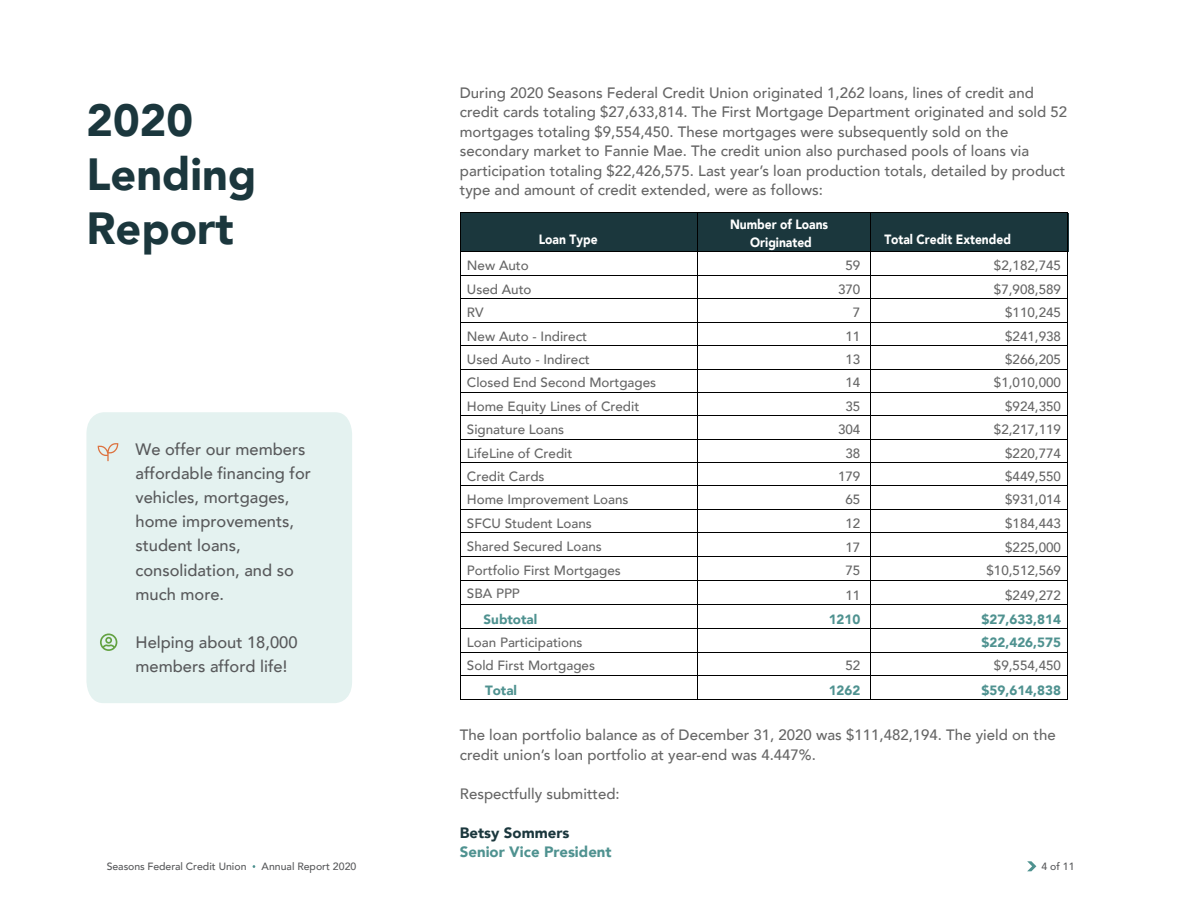
<style>
.page{position:relative;width:1188px;height:918px;background:#fff}
.page>*{position:absolute;margin:0;border:0;box-sizing:border-box;transform-origin:0 0}
.t1{font:900 45px/54px "Avenir";color:#1b373d}
.t2{font:500 16.5px/24px "Avenir";color:#58595b}
.t3{font:500 15px/19.5px "Avenir";color:#666}
.t4{font:900 15px "Avenir";color:#4f9290}
.t5{font:900 15px "Avenir";color:#1b373d}
.t6{font:500 13.5px "Avenir";color:#666}
.t7{font:900 13.5px/18.5px "Avenir";letter-spacing:-.005em;color:#fff;text-align:center;scale:.9 1}
.t8{font:900 13.35px "Avenir";color:#4f9290}
.t9{font:500 10.5px "Avenir";color:#58595b}
</style>
<div class="page">
<div style="left:86px;top:412px;width:266px;height:291px;background:#e4f2f0"></div>
<svg style="left:100px;top:634px;width:17px;height:17px"></svg>
<svg style="left:98px;top:443px;width:20px;height:18px"></svg>
<svg style="left:1027px;top:861px;width:9px;height:10px"></svg>
<div style="left:460px;top:213px;width:609px;height:39px;background:#1b373d"></div>
<hr style="left:460px;top:213px;width:237px;height:1px;background:#000">
<hr style="left:698px;top:213px;width:172px;height:1px;background:#000">
<hr style="left:871px;top:213px;width:196px;height:1px;background:#000">
<hr style="left:460px;top:213px;width:1px;height:39px;background:#000">
<hr style="left:697px;top:213px;width:1px;height:39px;background:#000">
<hr style="left:870px;top:213px;width:1px;height:39px;background:#000">
<hr style="left:1067px;top:213px;width:1px;height:39px;background:#000">
<hr style="left:460px;top:252px;width:237px;height:1px;background:#000">
<hr style="left:698px;top:252px;width:172px;height:1px;background:#000">
<hr style="left:871px;top:252px;width:196px;height:1px;background:#000">
<hr style="left:460px;top:275px;width:237px;height:1px;background:#000">
<hr style="left:698px;top:275px;width:172px;height:1px;background:#000">
<hr style="left:871px;top:275px;width:196px;height:1px;background:#000">
<hr style="left:460px;top:299px;width:237px;height:1px;background:#000">
<hr style="left:698px;top:299px;width:172px;height:1px;background:#000">
<hr style="left:871px;top:299px;width:196px;height:1px;background:#000">
<hr style="left:460px;top:322px;width:237px;height:1px;background:#000">
<hr style="left:698px;top:322px;width:172px;height:1px;background:#000">
<hr style="left:871px;top:322px;width:196px;height:1px;background:#000">
<hr style="left:460px;top:345px;width:237px;height:1px;background:#000">
<hr style="left:698px;top:345px;width:172px;height:1px;background:#000">
<hr style="left:871px;top:345px;width:196px;height:1px;background:#000">
<hr style="left:460px;top:369px;width:237px;height:1px;background:#000">
<hr style="left:698px;top:369px;width:172px;height:1px;background:#000">
<hr style="left:871px;top:369px;width:196px;height:1px;background:#000">
<hr style="left:460px;top:392px;width:237px;height:1px;background:#000">
<hr style="left:698px;top:392px;width:172px;height:1px;background:#000">
<hr style="left:871px;top:392px;width:196px;height:1px;background:#000">
<hr style="left:460px;top:415px;width:237px;height:1px;background:#000">
<hr style="left:698px;top:415px;width:172px;height:1px;background:#000">
<hr style="left:871px;top:415px;width:196px;height:1px;background:#000">
<hr style="left:460px;top:439px;width:237px;height:1px;background:#000">
<hr style="left:698px;top:439px;width:172px;height:1px;background:#000">
<hr style="left:871px;top:439px;width:196px;height:1px;background:#000">
<hr style="left:460px;top:462px;width:237px;height:1px;background:#000">
<hr style="left:698px;top:462px;width:172px;height:1px;background:#000">
<hr style="left:871px;top:462px;width:196px;height:1px;background:#000">
<hr style="left:460px;top:486px;width:237px;height:1px;background:#000">
<hr style="left:698px;top:486px;width:172px;height:1px;background:#000">
<hr style="left:871px;top:486px;width:196px;height:1px;background:#000">
<hr style="left:460px;top:509px;width:237px;height:1px;background:#000">
<hr style="left:698px;top:509px;width:172px;height:1px;background:#000">
<hr style="left:871px;top:509px;width:196px;height:1px;background:#000">
<hr style="left:460px;top:532px;width:237px;height:1px;background:#000">
<hr style="left:698px;top:532px;width:172px;height:1px;background:#000">
<hr style="left:871px;top:532px;width:196px;height:1px;background:#000">
<hr style="left:460px;top:556px;width:237px;height:1px;background:#000">
<hr style="left:698px;top:556px;width:172px;height:1px;background:#000">
<hr style="left:871px;top:556px;width:196px;height:1px;background:#000">
<hr style="left:460px;top:580px;width:237px;height:1px;background:#000">
<hr style="left:698px;top:580px;width:172px;height:1px;background:#000">
<hr style="left:871px;top:580px;width:196px;height:1px;background:#000">
<hr style="left:460px;top:604px;width:237px;height:1px;background:#000">
<hr style="left:698px;top:604px;width:172px;height:1px;background:#000">
<hr style="left:871px;top:604px;width:196px;height:1px;background:#000">
<hr style="left:460px;top:628px;width:237px;height:1px;background:#000">
<hr style="left:698px;top:628px;width:172px;height:1px;background:#000">
<hr style="left:871px;top:628px;width:196px;height:1px;background:#000">
<hr style="left:460px;top:652px;width:237px;height:1px;background:#000">
<hr style="left:698px;top:652px;width:172px;height:1px;background:#000">
<hr style="left:871px;top:652px;width:196px;height:1px;background:#000">
<hr style="left:460px;top:675px;width:237px;height:1px;background:#000">
<hr style="left:698px;top:675px;width:172px;height:1px;background:#000">
<hr style="left:871px;top:675px;width:196px;height:1px;background:#000">
<svg style="left:460px;top:253px;width:1px;height:446px"></svg>
<hr style="left:460px;top:699px;width:237px;height:1px;background:#000">
<svg style="left:697px;top:252px;width:1px;height:448px"></svg>
<hr style="left:698px;top:699px;width:172px;height:1px;background:#000">
<svg style="left:870px;top:252px;width:1px;height:448px"></svg>
<hr style="left:871px;top:699px;width:196px;height:1px;background:#000">
<svg style="left:1067px;top:252px;width:1px;height:448px"></svg>
<h1 class="t1" style="left:86px;top:92px;width:172px">2020<br>Lending<br>Report</h1>
<p class="t2" style="left:136px;top:437px;width:177px">We offer our members affordable financing for vehicles, mortgages, home improvements, student loans, consolidation, and so much more.</p>
<p class="t2" style="left:136px;top:629px;width:164px">Helping about 18,000 members afford life!</p>
<p class="t3" style="left:460px;top:82px;width:609px">During 2020 Seasons Federal Credit Union originated 1,262 loans, lines of credit and credit cards totaling $27,633,814. The First Mortgage Department originated and sold 52 mortgages totaling $9,554,450. These mortgages were subsequently sold on the secondary market to Fannie Mae. The credit union also purchased pools of loans via participation totaling $22,426,575. Last year’s loan production totals, detailed by product type and amount of credit extended, were as follows:</p>
<p class="t7" style="left:539px;top:230px;width:67px">Loan Type</p>
<p class="t7" style="left:730px;top:214px;width:111px">Number of Loans<br>Originated</p>
<p class="t7" style="left:884px;top:230px;width:142px">Total Credit Extended</p>
<p class="t6" style="left:467px;top:254px;width:63px">New Auto</p>
<p class="t6" style="left:846px;top:254px;width:16px">59</p>
<p class="t6" style="left:994px;top:254px;width:69px">$2,182,745</p>
<p class="t6" style="left:467px;top:277px;width:66px">Used Auto</p>
<p class="t6" style="left:838px;top:277px;width:24px">370</p>
<p class="t6" style="left:994px;top:277px;width:69px">$7,908,589</p>
<p class="t6" style="left:467px;top:301px;width:18px">RV</p>
<p class="t6" style="left:853px;top:301px;width:9px">7</p>
<p class="t6" style="left:1005px;top:301px;width:58px">$110,245</p>
<p class="t6" style="left:467px;top:324px;width:122px">New Auto - Indirect</p>
<p class="t6" style="left:846px;top:324px;width:16px">11</p>
<p class="t6" style="left:1005px;top:324px;width:58px">$241,938</p>
<p class="t6" style="left:467px;top:348px;width:124px">Used Auto - Indirect</p>
<p class="t6" style="left:846px;top:348px;width:16px">13</p>
<p class="t6" style="left:1005px;top:348px;width:58px">$266,205</p>
<p class="t6" style="left:467px;top:371px;width:191px">Closed End Second Mortgages</p>
<p class="t6" style="left:846px;top:371px;width:16px">14</p>
<p class="t6" style="left:994px;top:371px;width:69px">$1,010,000</p>
<p class="t6" style="left:467px;top:394px;width:174px">Home Equity Lines of Credit</p>
<p class="t6" style="left:846px;top:394px;width:16px">35</p>
<p class="t6" style="left:1005px;top:394px;width:58px">$924,350</p>
<p class="t6" style="left:467px;top:418px;width:99px">Signature Loans</p>
<p class="t6" style="left:838px;top:418px;width:24px">304</p>
<p class="t6" style="left:994px;top:418px;width:69px">$2,217,119</p>
<p class="t6" style="left:467px;top:441px;width:107px">LifeLine of Credit</p>
<p class="t6" style="left:846px;top:441px;width:16px">38</p>
<p class="t6" style="left:1005px;top:441px;width:58px">$220,774</p>
<p class="t6" style="left:467px;top:464px;width:79px">Credit Cards</p>
<p class="t6" style="left:838px;top:464px;width:24px">179</p>
<p class="t6" style="left:1005px;top:464px;width:58px">$449,550</p>
<p class="t6" style="left:467px;top:488px;width:163px">Home Improvement Loans</p>
<p class="t6" style="left:846px;top:488px;width:16px">65</p>
<p class="t6" style="left:1005px;top:488px;width:58px">$931,014</p>
<p class="t6" style="left:467px;top:511px;width:126px">SFCU Student Loans</p>
<p class="t6" style="left:846px;top:511px;width:16px">12</p>
<p class="t6" style="left:1005px;top:511px;width:58px">$184,443</p>
<p class="t6" style="left:846px;top:535px;width:16px">17</p>
<p class="t6" style="left:1005px;top:535px;width:58px">$225,000</p>
<p class="t6" style="left:467px;top:559px;width:155px">Portfolio First Mortgages</p>
<p class="t6" style="left:846px;top:559px;width:16px">75</p>
<p class="t6" style="left:986px;top:559px;width:76px">$10,512,569</p>
<p class="t6" style="left:846px;top:583px;width:16px">11</p>
<p class="t6" style="left:1005px;top:583px;width:58px">$249,272</p>
<p class="t8" style="left:484px;top:608px;width:55px">Subtotal</p>
<p class="t8" style="left:829px;top:608px;width:33px">1210</p>
<p class="t8" style="left:982px;top:608px;width:81px">$27,633,814</p>
<p class="t6" style="left:467px;top:631px;width:117px">Loan Participations</p>
<p class="t8" style="left:982px;top:631px;width:81px">$22,426,575</p>
<p class="t6" style="left:467px;top:535px;width:136px">Shared Secured Loans</p>
<p class="t6" style="left:467px;top:581px;width:55px">SBA PPP</p>
<p class="t6" style="left:467px;top:654px;width:130px">Sold First Mortgages</p>
<p class="t6" style="left:846px;top:654px;width:16px">52</p>
<p class="t6" style="left:994px;top:654px;width:69px">$9,554,450</p>
<p class="t8" style="left:485px;top:679px;width:34px">Total</p>
<p class="t8" style="left:829px;top:679px;width:33px">1262</p>
<p class="t8" style="left:982px;top:679px;width:81px">$59,614,838</p>
<p class="t3" style="left:460px;top:724px;width:597px">The loan portfolio balance as of December 31, 2020 was $111,482,194. The yield on the credit union’s loan portfolio at year-end was 4.447%.</p>
<p class="t3" style="left:460px;top:783px;width:161px">Respectfully submitted:</p>
<p class="t5" style="left:460px;top:819px;width:111px">Betsy Sommers</p>
<p class="t4" style="left:460px;top:839px;width:153px">Senior Vice President</p>
<p class="t9" style="left:107px;top:857px;width:141px">Seasons Federal Credit Union</p>
<p class="t9" style="left:262px;top:857px;width:96px">Annual Report 2020</p>
<p class="t9" style="left:1042px;top:857px;width:35px">4 of 11</p>
</div>
